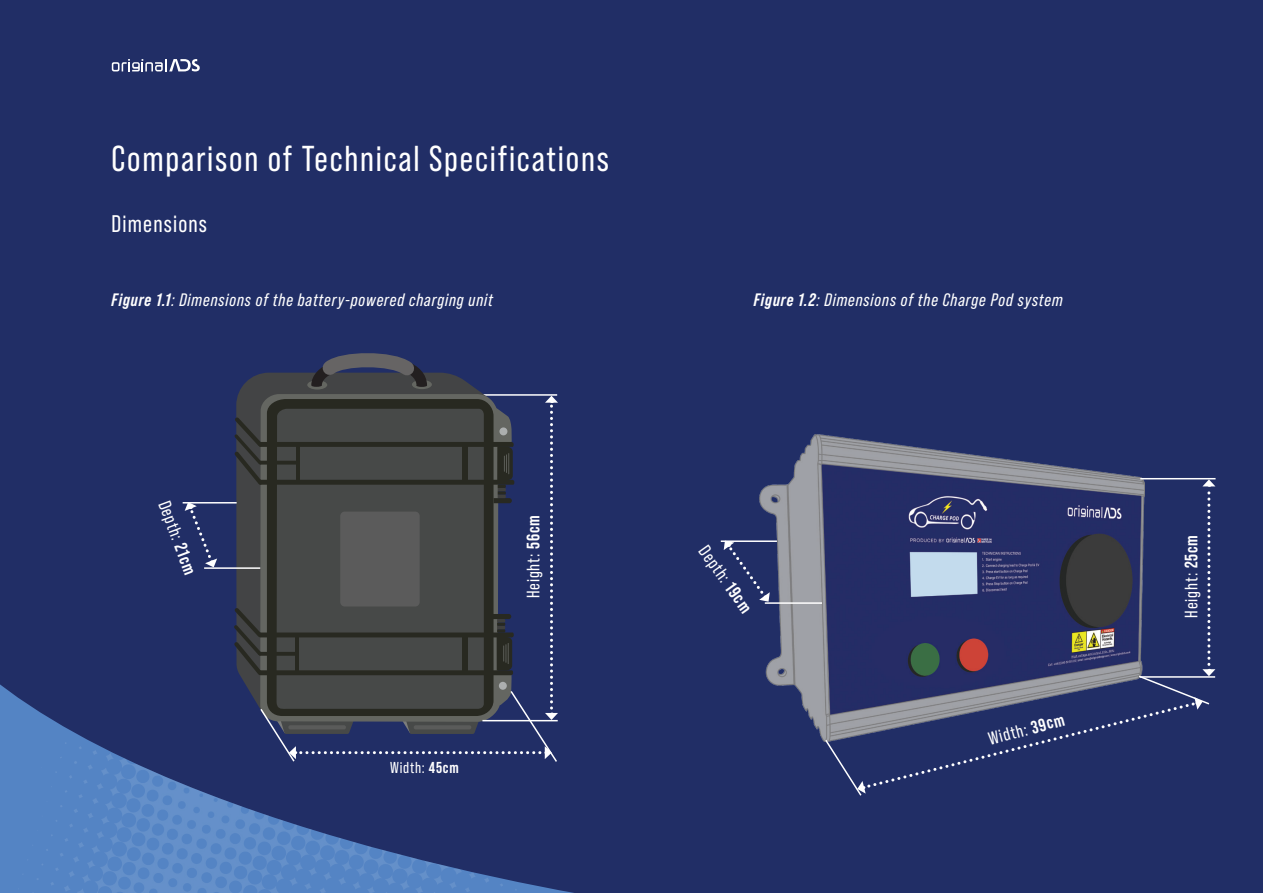
<style>
.page{position:relative;width:1263px;height:893px;background:#212e66}
.page>*{position:absolute;margin:0;border:0;box-sizing:border-box;transform-origin:0 0}
.t1{font:36px "Bebas Neue Pro";letter-spacing:.05em;color:#fff}
.t2{font:24px "Bebas Neue Pro";letter-spacing:.05em;color:#fff}
.t3{font:italic 18px "Bebas Neue Pro";letter-spacing:.05em;color:#fff}
.t4{font:18px "Bebas Neue Pro";letter-spacing:.05em;color:#fff}
.t5{font:15.75px "Bebas Neue Pro";letter-spacing:.05em;color:#fff}
.s1{font-weight:700}
</style>
<div class="page">
<svg style="left:112px;top:59px;width:88px;height:12px"></svg>
<div style="left:0;top:684px;width:13px;height:209px;background:#5484c4"></div>
<img style="left:13px;top:694px;width:561px;height:199px">
<svg style="left:185px;top:503px;width:32px;height:64px"></svg>
<hr style="left:183px;top:502px;width:54px;height:1px;background:#fff">
<hr style="left:204px;top:567px;width:56px;height:2px;background:#fff">
<svg style="left:233px;top:353px;width:325px;height:410px"></svg>
<img style="left:759px;top:434px;width:383px;height:307px">
<hr style="left:765px;top:602px;width:57px;height:2px;background:#fff">
<hr style="left:721px;top:540px;width:56px;height:2px;background:#fff">
<svg style="left:724px;top:542px;width:46px;height:60px"></svg>
<hr style="left:1140px;top:478px;width:75px;height:1px;background:#fff">
<svg style="left:824px;top:479px;width:391px;height:317px"></svg>
<h1 class="t1" style="left:112px;top:138px;width:499px">Comparison of Technical Specifications</h1>
<h2 class="t2" style="left:112px;top:210px;width:97px">Dimensions</h2>
<p class="t3" style="left:112px;top:290px;width:383px"><span class="s1">Figure 1.1</span>: Dimensions of the battery-powered charging unit</p>
<p class="t3" style="left:754px;top:290px;width:310px"><span class="s1">Figure 1.2</span>: Dimensions of the Charge Pod system</p>
<p class="t4" style="left:174px;top:498px;width:78px;rotate:70deg">Depth: <span class="s1">21cm</span></p>
<p class="t5" style="left:390px;top:758px;width:70px">Width: <span class="s1">45cm</span></p>
<p class="t4" style="left:523px;top:598px;width:85px;rotate:-90deg">Height: <span class="s1">56cm</span></p>
<p class="t4" style="left:711px;top:542px;width:79px;rotate:55deg">Depth: <span class="s1">19cm</span></p>
<p class="t4" style="left:986px;top:729px;width:79px;rotate:-15deg">Width: <span class="s1">39cm</span></p>
<p class="t4" style="left:1181px;top:618px;width:84px;rotate:-90deg">Height: <span class="s1">25cm</span></p>
</div>
